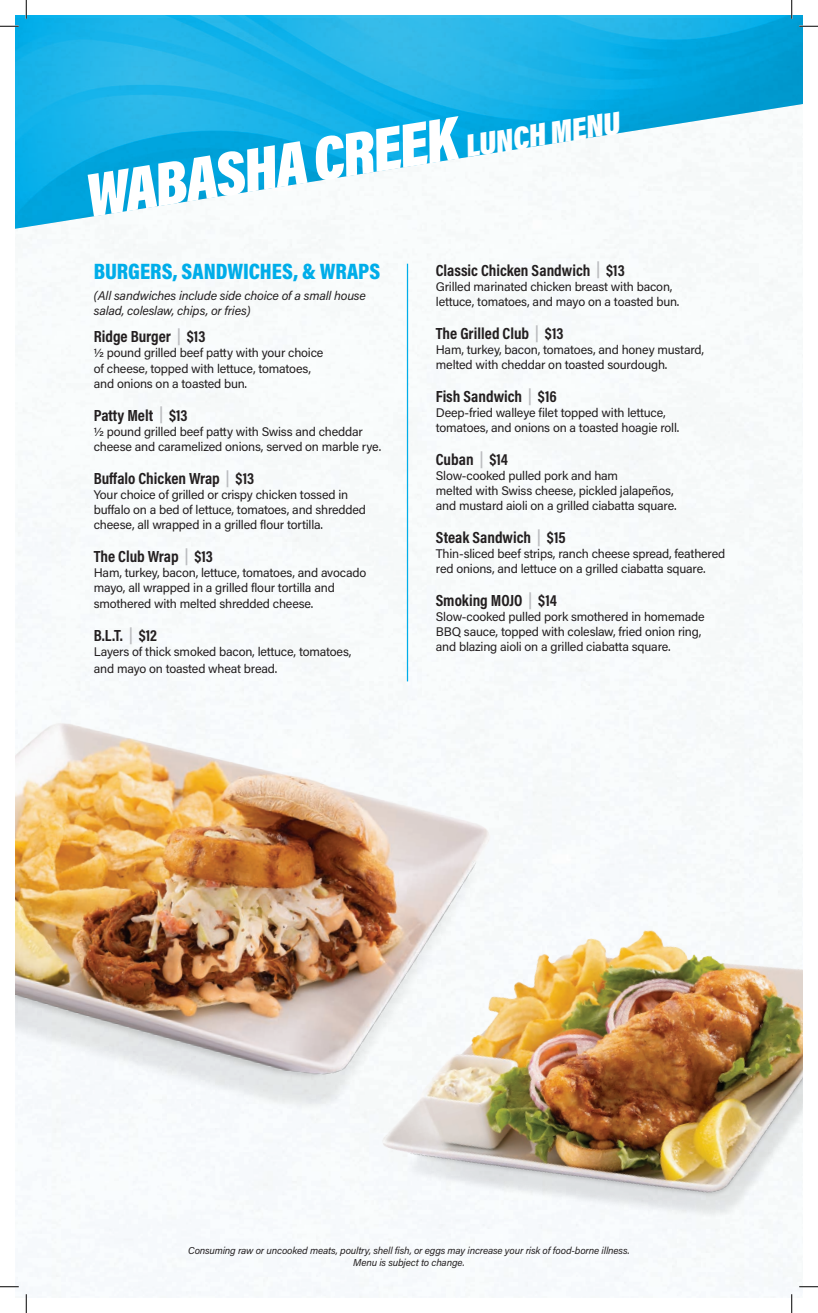
<style>
.page{position:relative;width:818px;height:1313px;background:#fff}
.page>*{position:absolute;margin:0;border:0;box-sizing:border-box;transform-origin:0 0}
.t1{font:62.5px "Acumin Variable Concept";color:#fff}
.t2{font:900 22.5px "Acumin Pro Cond";color:#00ade9}
.t3{font:700 16.25px "Acumin Pro Cond";color:#231f20}
.t4{font:12.5px/15px "Acumin Pro";letter-spacing:-.015em;color:#231f20}
.t5{font:italic 12.5px/15px "Acumin Pro";letter-spacing:-.015em;color:#231f20}
.t6{font:italic 10px/12px "Acumin Pro";letter-spacing:-.015em;color:#231f20;text-align:center}
.s1{font-size:32.5px}
.s2{color:#bcbdc0}
</style>
<div class="page">
<img style="left:15px;top:18px;width:787px;height:1278px">
<hr style="left:407px;top:264px;width:1px;height:417px;background:#00ade9">
<img style="left:15px;top:629px;width:548px;height:547px">
<img style="left:272px;top:842px;width:530px;height:456px">
<svg style="left:0;top:25px;width:19px;height:2px"></svg>
<svg style="left:799px;top:25px;width:19px;height:2px"></svg>
<svg style="left:0;top:1285px;width:19px;height:2px"></svg>
<svg style="left:799px;top:1285px;width:19px;height:2px"></svg>
<svg style="left:25px;top:0;width:2px;height:19px"></svg>
<svg style="left:25px;top:1294px;width:2px;height:18px"></svg>
<svg style="left:790px;top:0;width:2px;height:19px"></svg>
<svg style="left:790px;top:1294px;width:2px;height:18px"></svg>
<h1 class="t1" style="left:80px;top:153px;width:540px;rotate:-9deg">WABASHA CREEK <span class="s1">LUNCH MENU</span></h1>
<h2 class="t2" style="left:94px;top:257px;width:288px">BURGERS, SANDWICHES, &amp; WRAPS</h2>
<p class="t5" style="left:94px;top:287px;width:273px">(All sandwiches include side choice of a small house salad, coleslaw, chips, or fries)</p>
<h3 class="t3" style="left:94px;top:326px;width:113px">Ridge Burger <span class="s2">|</span> $13</h3>
<p class="t4" style="left:94px;top:345px;width:231px">½ pound grilled beef patty with your choice of cheese, topped with lettuce, tomatoes, and onions on a toasted bun.</p>
<h3 class="t3" style="left:94px;top:404px;width:95px">Patty Melt <span class="s2">|</span> $13</h3>
<p class="t4" style="left:94px;top:423px;width:289px">½ pound grilled beef patty with Swiss and cheddar cheese and caramelized onions, served on marble rye.</p>
<h3 class="t3" style="left:94px;top:467px;width:162px">Buffalo Chicken Wrap <span class="s2">|</span> $13</h3>
<p class="t4" style="left:94px;top:486px;width:274px">Your choice of grilled or crispy chicken tossed in buffalo on a bed of lettuce, tomatoes, and shredded cheese, all wrapped in a grilled flour tortilla.</p>
<h3 class="t3" style="left:94px;top:545px;width:121px">The Club Wrap <span class="s2">|</span> $13</h3>
<p class="t4" style="left:94px;top:564px;width:274px">Ham, turkey, bacon, lettuce, tomatoes, and avocado mayo, all wrapped in a grilled flour tortilla and</p>
<p class="t4" style="left:94px;top:596px;width:221px">smothered with melted shredded cheese.</p>
<h3 class="t3" style="left:94px;top:625px;width:65px">B.L.T. <span class="s2">|</span> $12</h3>
<p class="t4" style="left:94px;top:643px;width:259px;line-height:16.2px">Layers of thick smoked bacon, lettuce, tomatoes, and mayo on toasted wheat bread.</p>
<h3 class="t3" style="left:436px;top:259px;width:190px">Classic Chicken Sandwich <span class="s2">|</span> $13</h3>
<p class="t4" style="left:436px;top:278px;width:245px">Grilled marinated chicken breast with bacon, lettuce, tomatoes, and mayo on a toasted bun.</p>
<h3 class="t3" style="left:436px;top:322px;width:129px">The Grilled Club <span class="s2">|</span> $13</h3>
<p class="t4" style="left:436px;top:341px;width:270px">Ham, turkey, bacon, tomatoes, and honey mustard, melted with cheddar on toasted sourdough.</p>
<h3 class="t3" style="left:436px;top:385px;width:122px">Fish Sandwich <span class="s2">|</span> $16</h3>
<p class="t4" style="left:436px;top:404px;width:245px">Deep-fried walleye filet topped with lettuce, tomatoes, and onions on a toasted hoagie roll.</p>
<h3 class="t3" style="left:436px;top:449px;width:74px">Cuban <span class="s2">|</span> $14</h3>
<p class="t4" style="left:436px;top:468px;width:242px">Slow-cooked pulled pork and ham<br>melted with Swiss cheese, pickled jalapeños, and mustard aioli on a grilled ciabatta square.</p>
<h3 class="t3" style="left:436px;top:527px;width:131px">Steak Sandwich <span class="s2">|</span> $15</h3>
<p class="t4" style="left:436px;top:546px;width:291px">Thin-sliced beef strips, ranch cheese spread, feathered red onions, and lettuce on a grilled ciabatta square.</p>
<h3 class="t3" style="left:436px;top:590px;width:123px">Smoking MOJO <span class="s2">|</span> $14</h3>
<p class="t4" style="left:436px;top:609px;width:270px">Slow-cooked pulled pork smothered in homemade<br>BBQ sauce, topped with coleslaw, fried onion ring, and blazing aioli on a grilled ciabatta square.</p>
<p class="t6" style="left:188px;top:1243px;width:443px">Consuming raw or uncooked meats, poultry, shell fish, or eggs may increase your risk of food-borne illness.<br>Menu is subject to change.</p>
</div>
